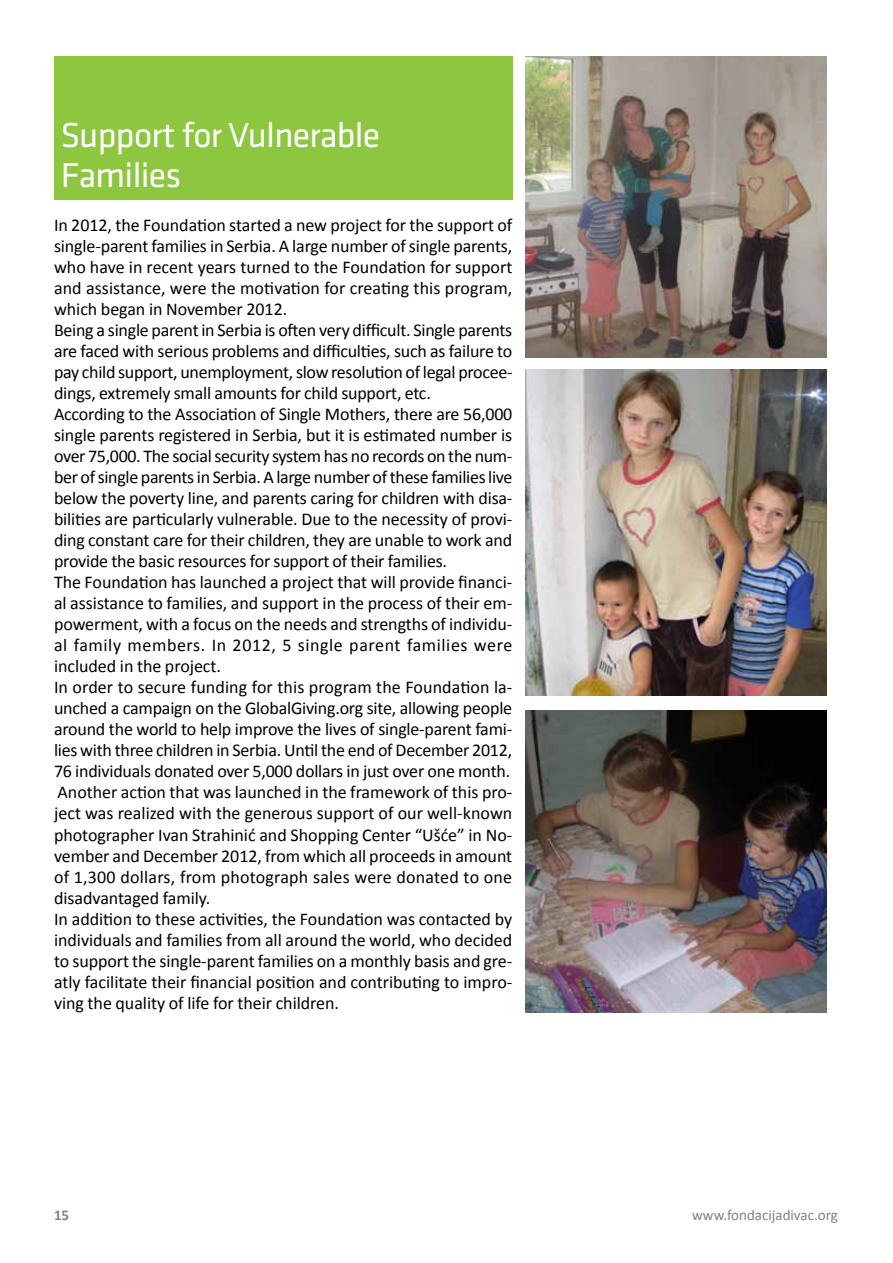
<style>
.page{position:relative;width:893px;height:1263px;background:#fff}
.page>*{position:absolute;margin:0;border:0;box-sizing:border-box;transform-origin:0 0}
.t1{font:36px/40.5px "Klavika";letter-spacing:-.025em;color:#fff}
.t2{font:18px/21px "Calibri";letter-spacing:-.005em;color:#000}
.t3{font:15px "Calibri";color:#808285}
.t4{font:700 15px "Calibri";color:#808285}
</style>
<div class="page">
<div style="left:54px;top:56px;width:458px;height:144px;background:#8dc63f"></div>
<img style="left:526px;top:56px;width:300px;height:301px">
<img style="left:526px;top:711px;width:300px;height:301px">
<img style="left:526px;top:369px;width:300px;height:326px">
<h1 class="t1" style="left:61px;top:115px;width:321px">Support for Vulnerable<br>Families</h1>
<p class="t2" style="left:54px;top:215px;width:460px">In 2012, the Foundation started a new project for the support of single-parent families in Serbia. A large number of single parents, who have in recent years turned to the Foundation for support and assistance, were the motivation for creating this program, which began in November 2012.<br>Being a single parent in Serbia is often very difficult. Single parents are faced with serious problems and difficulties, such as failure to pay child support, unemployment, slow resolution of legal procee&shy;dings, extremely small amounts for child support, etc.<br>According to the Association of Single Mothers, there are 56,000 single parents registered in Serbia, but it is estimated number is over 75,000. The social security system has no records on the num&shy;ber of single parents in Serbia. A large number of these families live below the poverty line, and parents caring for children with disa&shy;bilities are particularly vulnerable. Due to the necessity of provi&shy;ding constant care for their children, they are unable to work and provide the basic resources for support of their families.<br>The Foundation has launched a project that will provide financi&shy;al assistance to families, and support in the process of their em&shy;powerment, with a focus on the needs and strengths of individu&shy;al family members. In 2012, 5 single parent families were included in the project.<br>In order to secure funding for this program the Foundation la&shy;unched a campaign on the GlobalGiving.org site, allowing people around the world to help improve the lives of single-parent fami&shy;lies with three children in Serbia. Until the end of December 2012, 76 individuals donated over 5,000 dollars in just over one month.<br>Another action that was launched in the framework of this pro&shy;ject was realized with the generous support of our well-known photographer Ivan Strahinić and Shopping Center “Ušće” in No&shy;vember and December 2012, from which all proceeds in amount of 1,300 dollars, from photograph sales were donated to one disadvantaged family.<br>In addition to these activities, the Foundation was contacted by individuals and families from all around the world, who decided to support the single-parent families on a monthly basis and gre&shy;atly facilitate their financial position and contributing to impro&shy;ving the quality of life for their children.</p>
<p class="t4" style="left:54px;top:1206px;width:17px">15</p>
<p class="t3" style="left:692px;top:1206px;width:147px">www.fondacijadivac.org</p>
</div>
